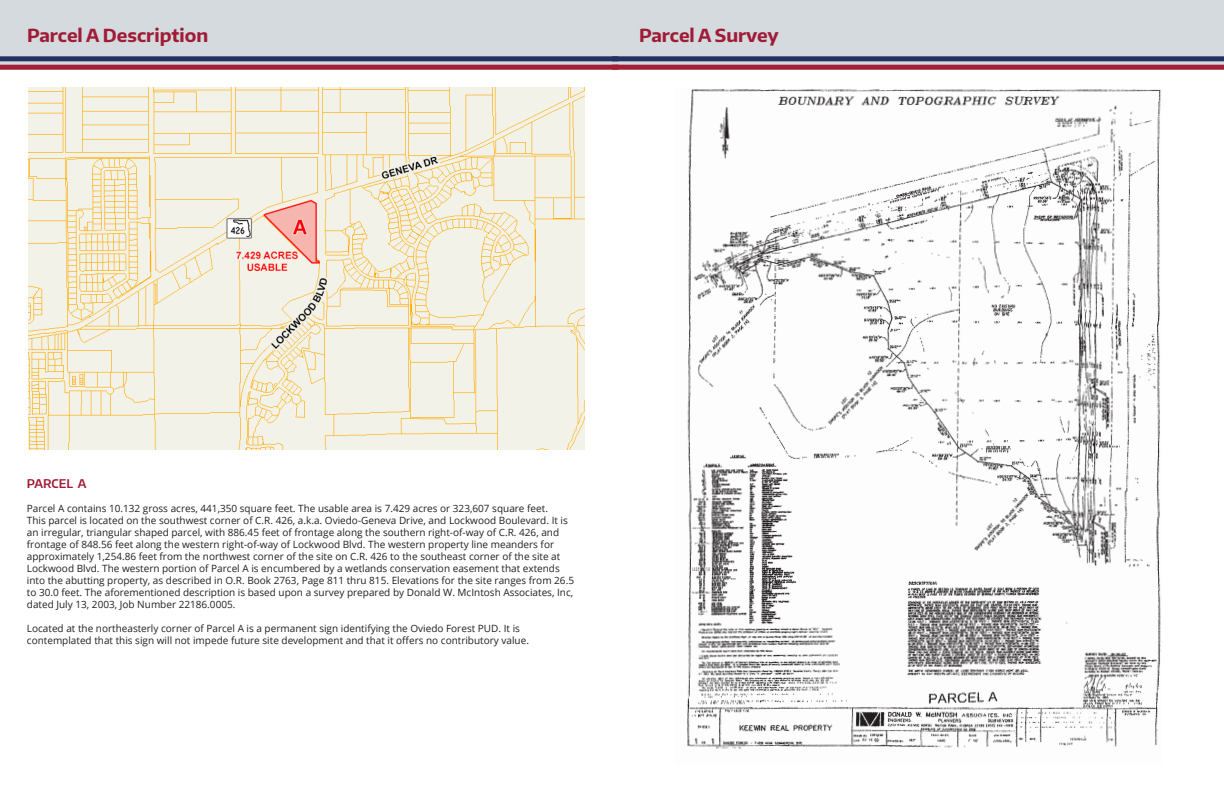
<style>
.page{position:relative;width:1224px;height:792px;background:#fff}
.page>*{position:absolute;margin:0;border:0;box-sizing:border-box;transform-origin:0 0}
.Page_title{font:700 18px "Encode Sans";color:#a01c36}
.t1{font:600 12px "Encode Sans";color:#a01c36}
.t2{font:10px/12px "Open Sans";color:#231f20}
</style>
<div class="page">
<div style="left:0;top:0;width:612px;height:70px;background:#d4dade"></div>
<div style="left:612px;top:0;width:612px;height:70px;background:#d4dade"></div>
<div style="left:0;top:65px;width:618px;height:5px;background:#a61d36"></div>
<div style="left:612px;top:65px;width:612px;height:5px;background:#a61d36"></div>
<div style="left:0;top:56px;width:618px;height:5px;background:#233061"></div>
<div style="left:612px;top:56px;width:612px;height:5px;background:#233061"></div>
<img style="left:28px;top:88px;width:557px;height:361px">
<img style="left:687px;top:89px;width:474px;height:660px">
<p class="Page_title" style="left:27px;top:23px;width:183px">Parcel A Description</p>
<p class="Page_title" style="left:639px;top:23px;width:141px">Parcel A Survey</p>
<p class="t1" style="left:27px;top:476px;width:61px">PARCEL A</p>
<p class="t2" style="left:27px;top:502px;width:549px">Parcel A contains 10.132 gross acres, 441,350 square feet. The usable area is 7.429 acres or 323,607 square feet.<br>This parcel is located on the southwest corner of C.R. 426, a.k.a. Oviedo-Geneva Drive, and Lockwood Boulevard. It is an irregular, triangular shaped parcel, with 886.45 feet of frontage along the southern right-of-way of C.R. 426, and frontage of 848.56 feet along the western right-of-way of Lockwood Blvd. The western property line meanders for approximately 1,254.86 feet from the northwest corner of the site on C.R. 426 to the southeast corner of the site at Lockwood Blvd. The western portion of Parcel A is encumbered by a wetlands conservation easement that extends into the abutting property, as described in O.R. Book 2763, Page 811 thru 815. Elevations for the site ranges from 26.5 to 30.0 feet. The aforementioned description is based upon a survey prepared by Donald W. McIntosh Associates, Inc, dated July 13, 2003, Job Number 22186.0005.</p>
<p class="t2" style="left:27px;top:622px;width:504px">Located at the northeasterly corner of Parcel A is a permanent sign identifying the Oviedo Forest PUD. It is contemplated that this sign will not impede future site development and that it offers no contributory value.</p>
</div>
